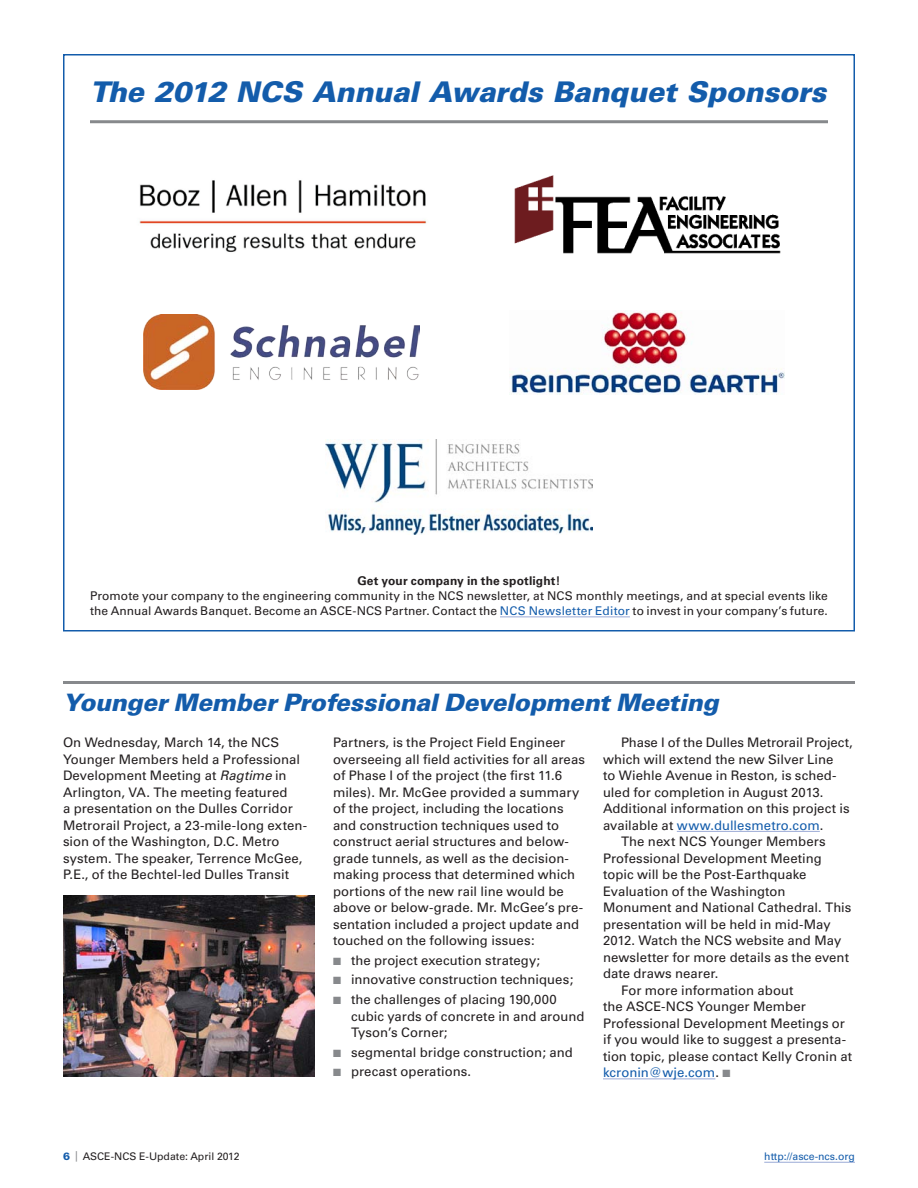
<style>
.page{position:relative;width:918px;height:1188px;background:#fff}
.page>*{position:absolute;margin:0;border:0;box-sizing:border-box;transform-origin:0 0}
.Head_1_Box{font:italic 900 28.5px "Univers";letter-spacing:-.005em;color:#135cab}
.Head_1{font:italic 900 24px "Univers";letter-spacing:-.01em;color:#135cab}
.Text_1_No_Indent{font:13.2px/16.5px "Univers";letter-spacing:.005em;color:#231f20}
.Text_1{font:13.2px/16.5px "Univers";color:#231f20}
.Text_1_List_Bullets{font:13.2px/16.5px "Univers";letter-spacing:.005em;color:#231f20}
.t1{font:12px/15px "Univers";letter-spacing:.005em;color:#231f20}
.t2{font:700 12px "Univers";letter-spacing:.01em;color:#231f20}
.t3{font:10.5px "Univers";color:#231f20}
.t4{font:10.5px "Univers";color:#135cab}
.s1{color:#135cab}
.s2{font-style:italic}
.s3{color:#87898c}
.s4{font-weight:900;color:#135cab}
</style>
<div class="page">
<hr style="left:764px;top:1162px;width:91px;height:1px;background:#9baad6">
<hr style="left:90px;top:120px;width:738px;height:3px;background:#87898c">
<hr style="left:500px;top:616px;width:130px;height:1px;background:#9baad6">
<img style="left:514px;top:175px;width:267px;height:79px">
<img style="left:325px;top:440px;width:268px;height:94px">
<img style="left:139px;top:180px;width:288px;height:72px">
<img style="left:144px;top:315px;width:276px;height:75px">
<hr style="left:63px;top:681px;width:792px;height:3px;background:#87898c">
<hr style="left:677px;top:831px;width:143px;height:1px;background:#9baad6">
<hr style="left:603px;top:1078px;width:112px;height:1px;background:#9baad6">
<img style="left:63px;top:896px;width:252px;height:181px">
<img style="left:510px;top:310px;width:274px;height:84px">
<p class="Head_1_Box" style="left:90px;top:74px;width:738px">The 2012 NCS Annual Awards Banquet Sponsors</p>
<p class="t2" style="left:358px;top:574px;width:204px">Get your company in the spotlight!</p>
<p class="t1" style="left:90px;top:588px;width:739px">Promote your company to the engineering community in the NCS newsletter, at NCS monthly meetings, and at special events like the Annual Awards Banquet. Become an ASCE-NCS Partner. Contact the <span class="s1">NCS Newsletter Editor</span> to invest in your company’s future.</p>
<p class="Head_1" style="left:63px;top:687px;width:657px">Younger Member Professional Development Meeting</p>
<p class="Text_1_No_Indent" style="left:63px;top:734px;width:246px">On Wednesday, March 14, the NCS Younger Members held a Professional Development Meeting at <span class="s2">Ragtime</span> in Arlington, VA. The meeting featured<br>a presentation on the Dulles Corridor Metrorail Project, a 23-mile-long exten&shy;sion of the Washington, D.C. Metro system. The speaker, Terrence McGee, P.E., of the Bechtel-led Dulles Transit</p>
<p class="Text_1_No_Indent" style="left:333px;top:734px;width:253px">Partners, is the Project Field Engineer overseeing all field activities for all areas of Phase I of the project (the first 11.6 miles). Mr. McGee provided a summary of the project, including the locations and construction techniques used to construct aerial structures and below&shy;grade tunnels, as well as the decision&shy;making process that determined which portions of the new rail line would be above or below-grade. Mr. McGee’s pre&shy;sentation included a project update and touched on the following issues:</p>
<p class="Text_1_List_Bullets" style="left:333px;top:952px;width:209px"><span class="s3">■</span> the project execution strategy;</p>
<p class="Text_1_List_Bullets" style="left:333px;top:972px;width:242px"><span class="s3">■</span> innovative construction techniques;</p>
<p class="Text_1_List_Bullets" style="left:351px;top:991px;width:235px;text-indent:-18px"><span class="s3">■</span> the challenges of placing 190,000 cubic yards of concrete in and around<br>Tyson’s Corner;</p>
<p class="Text_1_List_Bullets" style="left:333px;top:1044px;width:241px"><span class="s3">■</span> segmental bridge construction; and</p>
<p class="Text_1_List_Bullets" style="left:333px;top:1064px;width:140px"><span class="s3">■</span> precast operations.</p>
<p class="Text_1" style="left:603px;top:734px;width:251px;text-indent:18px">Phase I of the Dulles Metrorail Project, which will extend the new Silver Line<br>to Wiehle Avenue in Reston, is sched&shy;uled for completion in August 2013.<br>Additional information on this project is available at <span class="s1">www.dullesmetro.com</span>.</p>
<p class="Text_1" style="left:603px;top:833px;width:250px;text-indent:18px">The next NCS Younger Members<br>Professional Development Meeting topic will be the Post-Earthquake<br>Evaluation of the Washington<br>Monument and National Cathedral. This presentation will be held in mid-May<br>2012. Watch the NCS website and May newsletter for more details as the event date draws nearer.</p>
<p class="Text_1" style="left:603px;top:982px;width:251px;text-indent:18px">For more information about<br>the ASCE-NCS Younger Member<br>Professional Development Meetings or if you would like to suggest a presenta&shy;tion topic, please contact Kelly Cronin at <span class="s1">kcronin@wje.com</span>. <span class="s3">■</span></p>
<p class="t3" style="left:63px;top:1150px;width:178px"><span class="s4">6</span> <span class="s3">|</span> ASCE-NCS E-Update: April 2012</p>
<p class="t4" style="left:764px;top:1150px;width:92px">http://asce-ncs.org</p>
</div>
